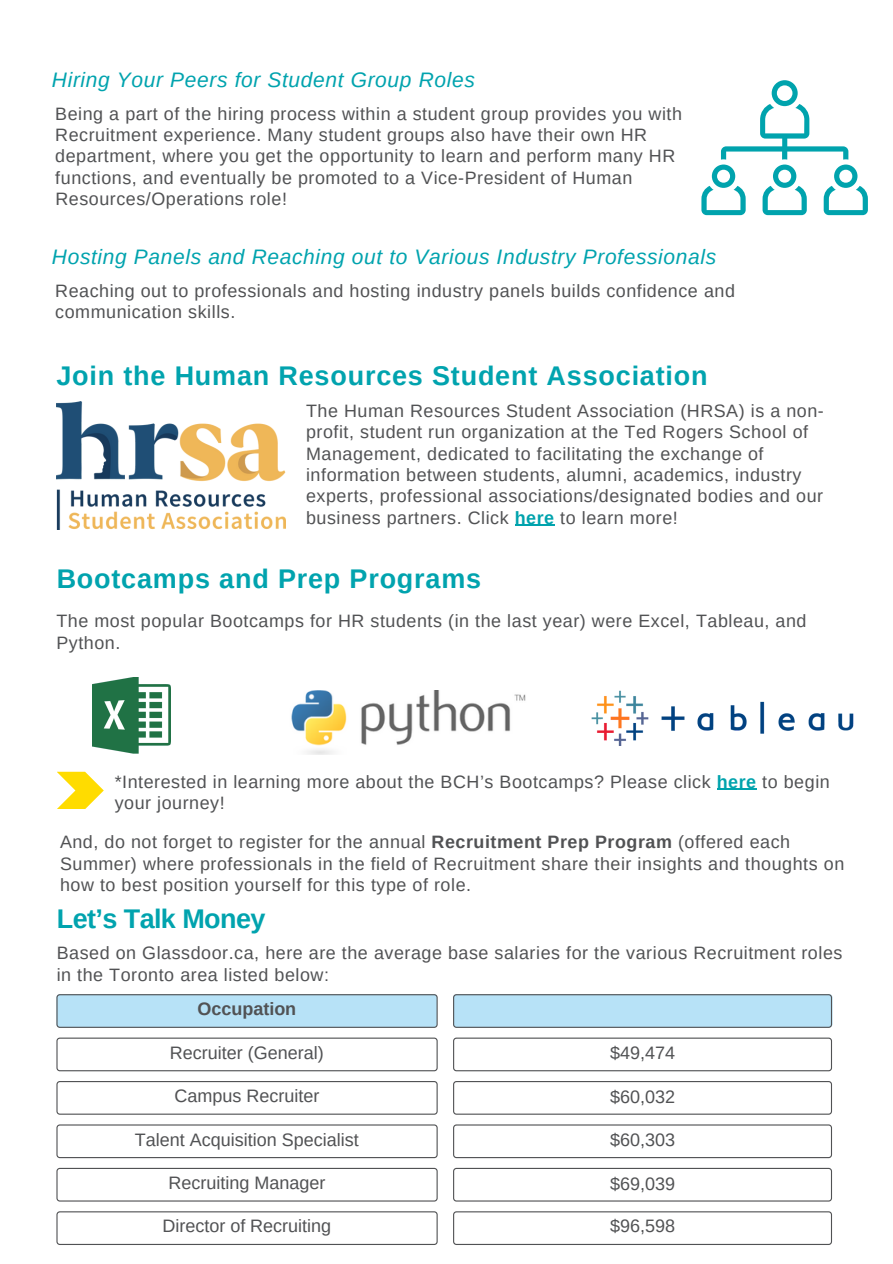
<style>
.page{position:relative;width:893px;height:1264px;background:#fff}
.page>*{position:absolute;margin:0;border:0;box-sizing:border-box;transform-origin:0 0}
.t1{font:700 27px "Arimo";letter-spacing:.03em;color:#01a3ae}
.t2{font:700 27px "Arimo";letter-spacing:-.02em;color:#01a3ae}
.t3{font:italic 21px "Arimo";letter-spacing:.03em;color:#01a3ae}
.t4{font:18px "Arimo";color:#515254}
.t5{font:700 18px "Arimo";color:#515254}
.t6{font:17.85px/21.3px "Arimo";letter-spacing:.03em;color:#515254}
.s1{font-weight:700;color:#00a3ad}
.s2{font-weight:700}
</style>
<div class="page">
<svg style="left:57px;top:771px;width:46px;height:38px"></svg>
<hr style="left:514px;top:525px;width:40px;height:1px;background:#00a3ad">
<hr style="left:716px;top:788px;width:40px;height:1px;background:#00a3ad">
<svg style="left:701px;top:80px;width:166px;height:135px"></svg>
<img style="left:56px;top:401px;width:230px;height:128px">
<img style="left:93px;top:678px;width:77px;height:75px">
<img style="left:591px;top:690px;width:263px;height:56px">
<img style="left:291px;top:690px;width:235px;height:64px">
<svg style="left:56px;top:994px;width:381px;height:33px"></svg>
<svg style="left:56px;top:1037px;width:381px;height:34px"></svg>
<svg style="left:56px;top:1081px;width:381px;height:33px"></svg>
<svg style="left:56px;top:1124px;width:381px;height:34px"></svg>
<svg style="left:56px;top:1167px;width:381px;height:34px"></svg>
<svg style="left:56px;top:1211px;width:381px;height:33px"></svg>
<svg style="left:453px;top:994px;width:379px;height:33px"></svg>
<svg style="left:453px;top:1037px;width:379px;height:34px"></svg>
<svg style="left:453px;top:1081px;width:379px;height:33px"></svg>
<svg style="left:453px;top:1124px;width:379px;height:34px"></svg>
<svg style="left:453px;top:1167px;width:379px;height:34px"></svg>
<svg style="left:453px;top:1211px;width:379px;height:33px"></svg>
<p class="t3" style="left:52px;top:68px;width:424px">Hiring Your Peers for Student Group Roles</p>
<p class="t6" style="left:55px;top:103px;width:628px">Being a part of the hiring process within a student group provides you with Recruitment experience. Many student groups also have their own HR department, where you get the opportunity to learn and perform many HR functions, and eventually be promoted to a Vice-President of Human Resources/Operations role!</p>
<p class="t3" style="left:52px;top:245px;width:665px">Hosting Panels and Reaching out to Various Industry Professionals</p>
<p class="t6" style="left:55px;top:280px;width:681px">Reaching out to professionals and hosting industry panels builds confidence and communication skills.</p>
<h1 class="t1" style="left:56px;top:361px;width:652px">Join the Human Resources Student Association</h1>
<p class="t6" style="left:306px;top:400px;width:519px">The Human Resources Student Association (HRSA) is a non&shy;profit, student run organization at the Ted Rogers School of Management, dedicated to facilitating the exchange of information between students, alumni, academics, industry experts, professional associations/designated bodies and our business partners. Click <span class="s1">here</span> to learn more!</p>
<h1 class="t1" style="left:57px;top:563px;width:426px">Bootcamps and Prep Programs</h1>
<p class="t6" style="left:56px;top:610px;width:751px">The most popular Bootcamps for HR students (in the last year) were Excel, Tableau, and<br>Python.</p>
<p class="t6" style="left:115px;top:770px;width:716px">*Interested in learning more about the BCH’s Bootcamps? Please click <span class="s1">here</span> to begin your journey!</p>
<p class="t6" style="left:60px;top:831px;width:785px">And, do not forget to register for the annual <span class="s2">Recruitment Prep Program</span> (offered each<br>Summer) where professionals in the field of Recruitment share their insights and thoughts on how to best position yourself for this type of role.</p>
<h1 class="t2" style="left:57px;top:903px;width:210px">Let’s Talk Money</h1>
<p class="t6" style="left:57px;top:942px;width:787px">Based on Glassdoor.ca, here are the average base salaries for the various Recruitment roles in the Toronto area listed below:</p>
<p class="t5" style="left:197px;top:999px;width:100px">Occupation</p>
<p class="t4" style="left:170px;top:1042px;width:155px">Recruiter (General)</p>
<p class="t4" style="left:610px;top:1042px;width:66px">$49,474</p>
<p class="t4" style="left:174px;top:1085px;width:146px">Campus Recruiter</p>
<p class="t4" style="left:610px;top:1086px;width:66px">$60,032</p>
<p class="t4" style="left:135px;top:1129px;width:225px">Talent Acquisition Specialist</p>
<p class="t4" style="left:610px;top:1129px;width:66px">$60,303</p>
<p class="t4" style="left:168px;top:1172px;width:158px">Recruiting Manager</p>
<p class="t4" style="left:610px;top:1173px;width:66px">$69,039</p>
<p class="t4" style="left:162px;top:1216px;width:170px">Director of Recruiting</p>
<p class="t4" style="left:610px;top:1215px;width:66px">$96,598</p>
</div>
